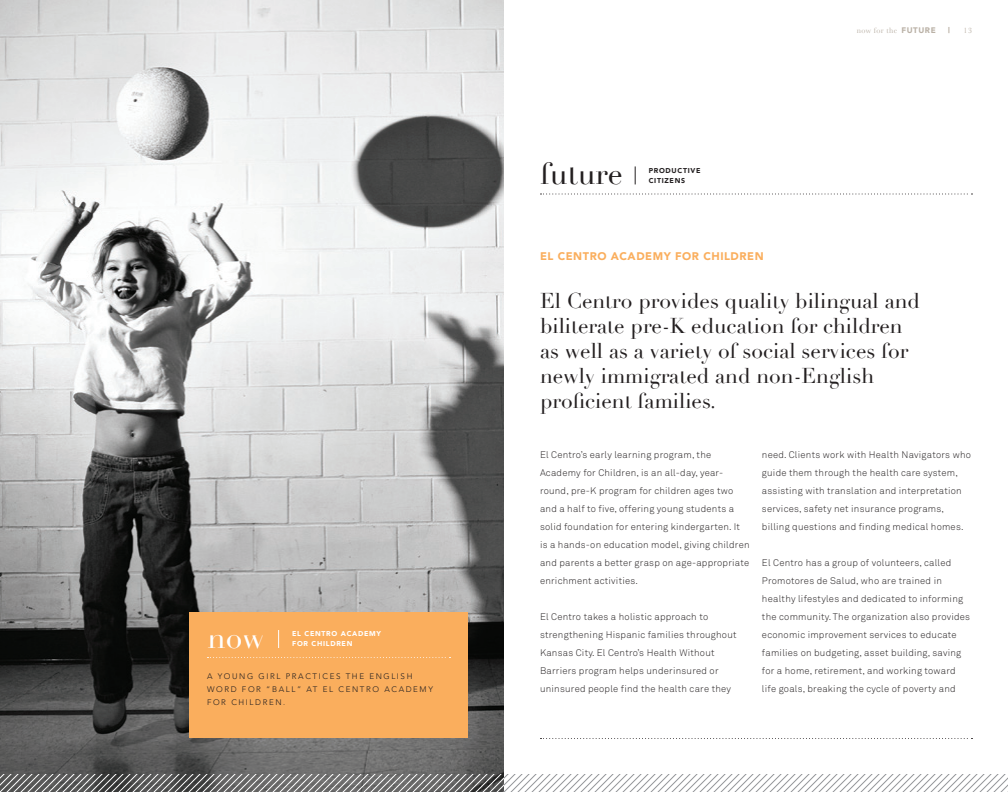
<style>
.page{position:relative;width:1008px;height:792px;background:#fff}
.page>*{position:absolute;margin:0;border:0;box-sizing:border-box;transform-origin:0 0}
.t1{font:30px "Didot";color:#231f20}
.t2{font:30px "Didot";color:#fff}
.t3{font:21px/25px "Didot";color:#231f20}
.t4{font:900 11px "Avenir";letter-spacing:.05em;color:#faae5d}
.t5{font:300 9.5px/18px "Akkurat";letter-spacing:.025em;color:#231f20}
.t6{font:300 8px "Avenir";letter-spacing:.2em;color:#231f20}
.t7{font:8px "Baskerville";letter-spacing:.05em;color:#bab1a6}
.t8{font:900 8px "Avenir";color:#bab1a6}
.t9{font:900 7px/10px "Avenir";letter-spacing:.1em;color:#fff}
.t10{font:900 7px/10px "Avenir";letter-spacing:.1em;color:#231f20}
.s1{font-family:"Avenir";font-weight:900}
</style>
<div class="page">
<svg style="left:540px;top:738px;width:433px;height:1px"></svg>
<svg style="left:540px;top:193px;width:433px;height:1px"></svg>
<svg style="left:635px;top:166px;width:1px;height:18px"></svg>
<img style="left:0;top:0;width:504px;height:774px">
<svg style="left:0;top:774px;width:1008px;height:18px"></svg>
<div style="left:189px;top:612px;width:279px;height:126px;background:#faae5d"></div>
<svg style="left:208px;top:657px;width:243px;height:1px"></svg>
<svg style="left:278px;top:630px;width:1px;height:18px"></svg>
<h1 class="t2" style="left:207px;top:619px;width:58px">now</h1>
<p class="t9" style="left:292px;top:629px;width:90px">EL CENTRO ACADEMY<br>FOR CHILDREN</p>
<p class="t6" style="left:207px;top:672px;width:19px">A YOUN</p>
<p class="t6" style="left:247px;top:672px;width:59px">G GI RL PRACTICES</p>
<p class="t6" style="left:346px;top:672px;width:7px">THE</p>
<p class="t6" style="left:369px;top:672px;width:28px">EN GLISH</p>
<p class="t6" style="left:207px;top:685px;width:72px">WORD FO R “BALL</p>
<p class="t6" style="left:297px;top:685px;width:16px">” AT</p>
<p class="t6" style="left:323px;top:685px;width:30px">EL CENT</p>
<p class="t6" style="left:366px;top:685px;width:34px">RO ACADEMY</p>
<p class="t6" style="left:207px;top:698px;width:38px">FO R CHILD</p>
<p class="t6" style="left:263px;top:698px;width:24px">REN .</p>
<h1 class="t1" style="left:540px;top:156px;width:84px">future</h1>
<p class="t10" style="left:649px;top:165px;width:53px">PRODUCTIVE<br>CITIZENS</p>
<p class="t4" style="left:540px;top:250px;width:225px">EL CENTRO ACADEMY FOR CHILDREN</p>
<p class="t7" style="left:857px;top:25px;width:81px">now for the <span class="s1">FUTURE</span></p>
<p class="t8" style="left:948px;top:25px;width:3px">|</p>
<p class="t7" style="left:964px;top:25px;width:10px">13</p>
<h2 class="t3" style="left:540px;top:288px;width:382px">El Centro provides quality bilingual and biliterate pre-K education for children as well as a variety of social services for newly immigrated and non-English proficient families.</h2>
<p class="t5" style="left:540px;top:446px;width:211px">El Centro’s early learning program, the Academy for Children, is an all-day, year&shy;round, pre-K program for children ages two and a half to five, offering young students a solid foundation for entering kindergarten. It is a hands-on education model, giving children and parents a better grasp on age-appropriate enrichment activities.</p>
<p class="t5" style="left:540px;top:608px;width:198px">El Centro takes a holistic approach to strengthening Hispanic families throughout Kansas City. El Centro’s Health Without Barriers program helps underinsured or uninsured people find the health care they</p>
<p class="t5" style="left:762px;top:446px;width:210px">need. Clients work with Health Navigators who guide them through the health care system, assisting with translation and interpretation services, safety net insurance programs, billing questions and finding medical homes.</p>
<p class="t5" style="left:762px;top:554px;width:210px">El Centro has a group of volunteers, called Promotores de Salud, who are trained in healthy lifestyles and dedicated to informing the community. The organization also provides economic improvement services to educate families on budgeting, asset building, saving for a home, retirement, and working toward life goals, breaking the cycle of poverty and</p>
</div>
